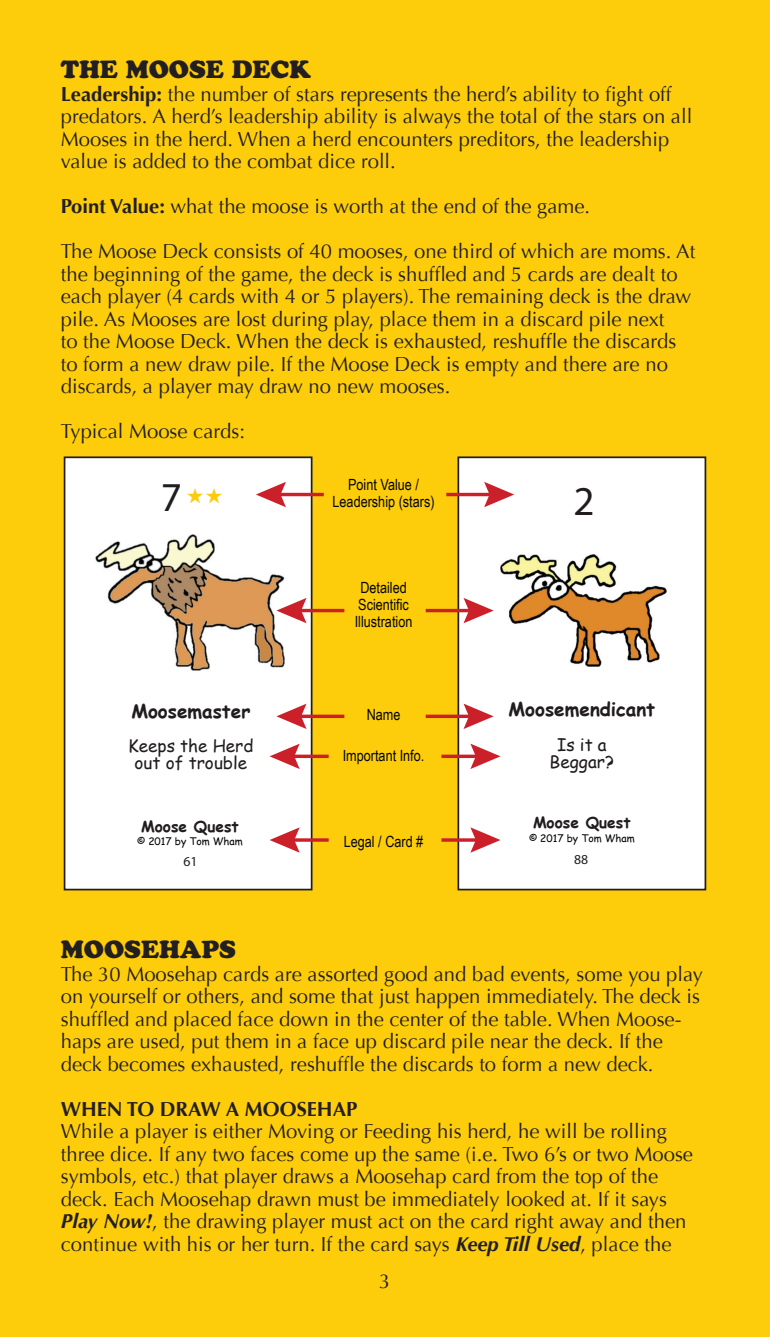
<style>
.page{position:relative;width:770px;height:1337px;background:#fff}
.page>*{position:absolute;margin:0;border:0;box-sizing:border-box;transform-origin:0 0}
.t1{font:41.18px "Myriad Pro";color:#211d1e}
.t2{font:24.75px "Cooper Black Std";color:#231f20}
.t3{font:20.25px/22.5px "Optima";color:#231f20}
.t4{font:700 20.25px "Optima";color:#231f20}
.t5{font:700 18.9px "Comic Sans MS";color:#211d1e}
.t6{font:17.1px/17.1px "Comic Sans MS";color:#211d1e;text-align:center}
.t7{font:15.53px/17.1px "Arial Narrow";color:#040503;text-align:center}
.t8{font:700 15.53px "Comic Sans MS";color:#211d1e}
.t9{font:13.72px "Myriad Pro";color:#211d1e}
.t10{font:10.35px "Comic Sans MS";color:#040503}
.s1{font-weight:700}
.s2{font-weight:700;font-style:italic}
.s3{font-family:"Minion Pro";font-size:22.5px}
</style>
<div class="page">
<div style="left:0;top:0;width:770px;height:1336px;background:#fdcd0b"></div>
<div style="left:65px;top:457px;width:246px;height:432px;background:#fff"></div>
<div style="left:64px;top:456px;width:248px;height:434px;border:2px solid #211d1e"></div>
<img style="left:96px;top:535px;width:188px;height:135px">
<div style="left:458px;top:457px;width:247px;height:432px;background:#fff"></div>
<div style="left:457px;top:456px;width:249px;height:434px;border:2px solid #211d1e"></div>
<img style="left:500px;top:555px;width:166px;height:111px">
<hr style="left:276px;top:493px;width:48px;height:3px;background:#cb202a">
<svg style="left:256px;top:482px;width:30px;height:25px"></svg>
<hr style="left:297px;top:609px;width:47px;height:3px;background:#cb202a">
<svg style="left:276px;top:598px;width:30px;height:25px"></svg>
<svg style="left:306px;top:714px;width:38px;height:4px"></svg>
<svg style="left:276px;top:704px;width:30px;height:25px"></svg>
<svg style="left:299px;top:754px;width:29px;height:4px"></svg>
<svg style="left:269px;top:744px;width:30px;height:25px"></svg>
<hr style="left:290px;top:838px;width:38px;height:3px;background:#cb202a">
<svg style="left:269px;top:827px;width:30px;height:25px"></svg>
<hr style="left:446px;top:493px;width:47px;height:3px;background:#cb202a">
<svg style="left:484px;top:482px;width:30px;height:25px"></svg>
<hr style="left:425px;top:609px;width:48px;height:3px;background:#cb202a">
<svg style="left:463px;top:598px;width:30px;height:25px"></svg>
<svg style="left:425px;top:714px;width:38px;height:4px"></svg>
<svg style="left:463px;top:703px;width:30px;height:26px"></svg>
<svg style="left:441px;top:754px;width:29px;height:4px"></svg>
<svg style="left:470px;top:743px;width:30px;height:26px"></svg>
<hr style="left:441px;top:838px;width:39px;height:3px;background:#cb202a">
<svg style="left:470px;top:827px;width:30px;height:25px"></svg>
<p class="t2" style="left:61px;top:55px;width:251px">THE MOOSE DECK</p>
<p class="t3" style="left:61px;top:83px;width:633px"><span class="s1">Leadership:</span> the number of stars represents the herd’s ability to fight off predators. A herd’s leadership ability is always the total of the stars on all Mooses in the herd. When a herd encounters preditors, the leadership value is added to the combat dice roll.</p>
<p class="t3" style="left:61px;top:195px;width:530px"><span class="s1">Point Value:</span> what the moose is worth at the end of the game.</p>
<p class="t3" style="left:61px;top:240px;width:636px">The Moose Deck consists of 40 mooses, one third of which are moms. At the beginning of the game, the deck is shuffled and 5 cards are dealt to each player (4 cards with 4 or 5 players). The remaining deck is the draw pile. As Mooses are lost during play, place them in a discard pile next<br>to the Moose Deck. When the deck is exhausted, reshuffle the discards to form a new draw pile. If the Moose Deck is empty and there are no discards, a player may draw no new mooses.</p>
<p class="t3" style="left:61px;top:420px;width:186px">Typical Moose cards:</p>
<h1 class="t1" style="left:161px;top:472px;width:23px">7</h1>
<p class="t7" style="left:332px;top:475px;width:103px">Point Value /<br>Leadership (stars)</p>
<h1 class="t1" style="left:573px;top:476px;width:23px">2</h1>
<p class="t7" style="left:355px;top:578px;width:59px">Detailed<br>Scientific<br>Illustration</p>
<p class="t5" style="left:131px;top:697px;width:121px">Moosemaster</p>
<p class="t6" style="left:128px;top:737px;width:127px">Keeps the Herd out of trouble</p>
<p class="t7" style="left:366px;top:705px;width:35px">Name</p>
<p class="t7" style="left:343px;top:746px;width:83px">Important Info.</p>
<p class="t5" style="left:508px;top:695px;width:148px">Moosemendicant</p>
<p class="t6" style="left:549px;top:735px;width:66px">Is it a<br>Beggar?</p>
<p class="t8" style="left:141px;top:814px;width:99px">Moose Quest</p>
<p class="t10" style="left:137px;top:834px;width:107px">© 2017 by Tom Wham</p>
<p class="t7" style="left:344px;top:832px;width:81px">Legal / Card #</p>
<p class="t8" style="left:533px;top:810px;width:99px">Moose Quest</p>
<p class="t10" style="left:529px;top:830px;width:107px">© 2017 by Tom Wham</p>
<p class="t9" style="left:183px;top:852px;width:16px">61</p>
<p class="t9" style="left:574px;top:850px;width:16px">88</p>
<p class="t2" style="left:61px;top:934px;width:177px">MOOSEHAPS</p>
<p class="t3" style="left:61px;top:963px;width:643px">The 30 Moosehap cards are assorted good and bad events, some you play on yourself or others, and some that just happen immediately. The deck is shuffled and placed face down in the center of the table. When Moose&shy;haps are used, put them in a face up discard pile near the deck. If the deck becomes exhausted, reshuffle the discards to form a new deck.</p>
<p class="t4" style="left:61px;top:1097px;width:298px">WHEN TO DRAW A MOOSEHAP</p>
<p class="t3" style="left:61px;top:1120px;width:633px">While a player is either Moving or Feeding his herd, he will be rolling three dice. If any two faces come up the same (i.e. Two 6’s or two Moose symbols, etc.) that player draws a Moosehap card from the top of the deck. Each Moosehap drawn must be immediately looked at. If it says <span class="s2">Play Now!</span>, the drawing player must act on the card right away and then continue with his or her turn. If the card says <span class="s2">Keep Till Used</span>, place the</p>
<p class="t3" style="left:379px;top:1270px;width:13px">3<span class="s3">3</span></p>
</div>
